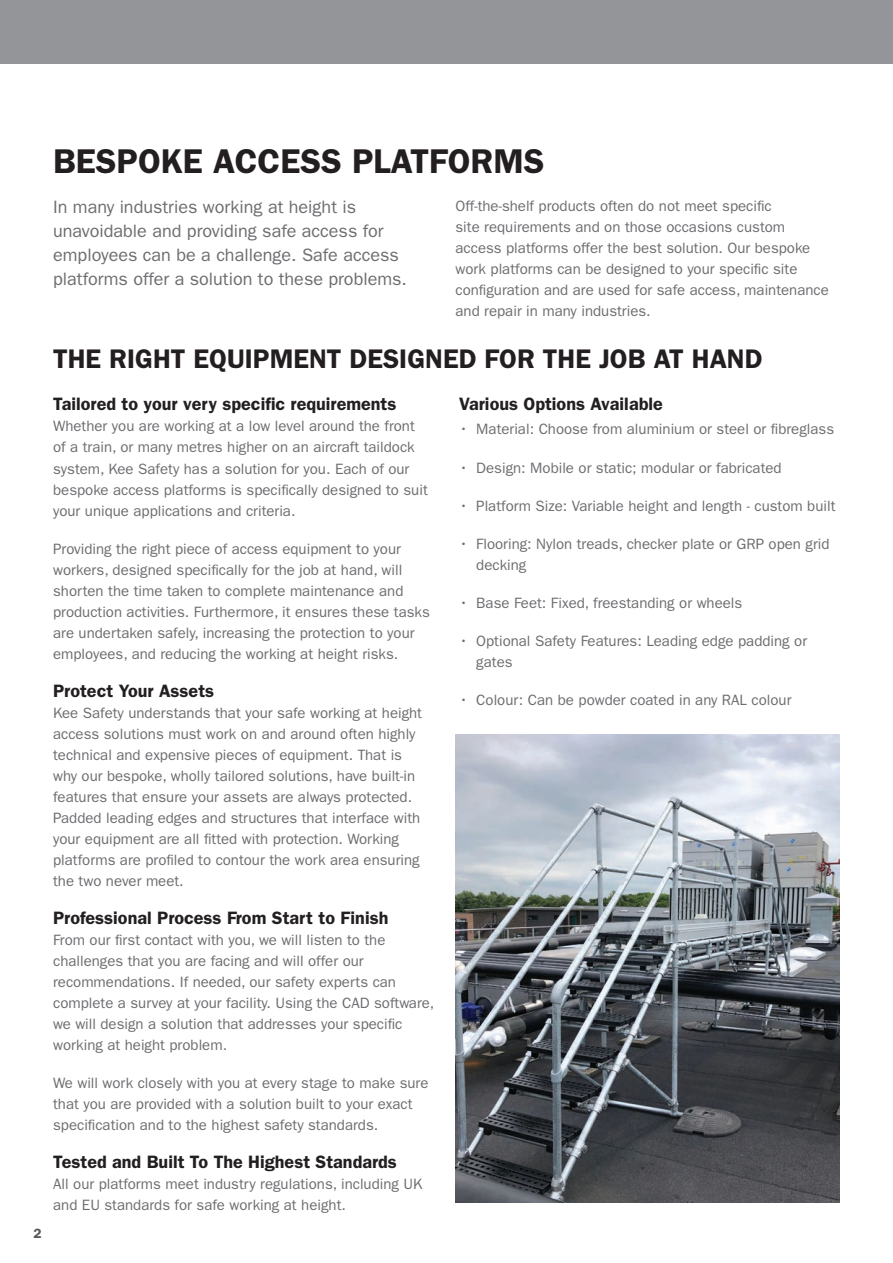
<style>
.page{position:relative;width:893px;height:1263px;background:#fff}
.page>*{position:absolute;margin:0;border:0;box-sizing:border-box;transform-origin:0 0}
.t1{font:600 34.5px "ITC Franklin Gothic Std";color:#231f20}
.t2{font:600 27px "ITC Franklin Gothic Std";color:#231f20}
.t3{font:600 18px "ITC Franklin Gothic Std";color:#231f20}
.t4{font:18px/24px "ITC Franklin Gothic Std";color:#6c6d70}
.t5{font:15px/21px "ITC Franklin Gothic Std";color:#6c6d70}
.t6{font:600 13.5px "ITC Franklin Gothic Std";color:#57585a}
</style>
<div class="page">
<div style="left:0;top:0;width:893px;height:64px;background:#939598"></div>
<img style="left:455px;top:735px;width:385px;height:467px">
<h1 class="t1" style="left:53px;top:141px;width:493px">BESPOKE ACCESS PLATFORMS</h1>
<p class="t4" style="left:53px;top:195px;width:355px">In many industries working at height is unavoidable and providing safe access for employees can be a challenge. Safe access platforms offer a solution to these problems.</p>
<p class="t5" style="left:455px;top:196px;width:375px">Off-the-shelf products often do not meet specific<br>site requirements and on those occasions custom access platforms offer the best solution. Our bespoke work platforms can be designed to your specific site configuration and are used for safe access, maintenance and repair in many industries.</p>
<p class="t6" style="left:33px;top:1225px;width:10px">2</p>
<h2 class="t2" style="left:53px;top:343px;width:711px">THE RIGHT EQUIPMENT DESIGNED FOR THE JOB AT HAND</h2>
<p class="t3" style="left:53px;top:394px;width:345px">Tailored to your very specific requirements</p>
<p class="t5" style="left:53px;top:416px;width:376px">Whether you are working at a low level around the front of a train, or many metres higher on an aircraft taildock system, Kee Safety has a solution for you. Each of our bespoke access platforms is specifically designed to suit your unique applications and criteria.</p>
<p class="t5" style="left:53px;top:538px;width:378px">Providing the right piece of access equipment to your workers, designed specifically for the job at hand, will shorten the time taken to complete maintenance and production activities. Furthermore, it ensures these tasks are undertaken safely, increasing the protection to your employees, and reducing the working at height risks.</p>
<p class="t3" style="left:53px;top:680px;width:163px">Protect Your Assets</p>
<p class="t5" style="left:53px;top:702px;width:370px">Kee Safety understands that your safe working at height access solutions must work on and around often highly technical and expensive pieces of equipment. That is why our bespoke, wholly tailored solutions, have built-in features that ensure your assets are always protected.<br>Padded leading edges and structures that interface with your equipment are all fitted with protection. Working platforms are profiled to contour the work area ensuring the two never meet.</p>
<p class="t3" style="left:53px;top:907px;width:337px">Professional Process From Start to Finish</p>
<p class="t5" style="left:53px;top:929px;width:383px">From our first contact with you, we will listen to the challenges that you are facing and will offer our recommendations. If needed, our safety experts can complete a survey at your facility. Using the CAD software, we will design a solution that addresses your specific working at height problem.</p>
<p class="t5" style="left:53px;top:1072px;width:377px">We will work closely with you at every stage to make sure that you are provided with a solution built to your exact specification and to the highest safety standards.</p>
<p class="t3" style="left:53px;top:1151px;width:345px">Tested and Built To The Highest Standards</p>
<p class="t5" style="left:53px;top:1173px;width:371px">All our platforms meet industry regulations, including UK and EU standards for safe working at height.</p>
<p class="t3" style="left:459px;top:394px;width:205px">Various Options Available</p>
<p class="t5" style="left:459px;top:419px;width:376px">• Material: Choose from aluminium or steel or fibreglass</p>
<p class="t5" style="left:459px;top:457px;width:324px">• Design: Mobile or static; modular or fabricated</p>
<p class="t5" style="left:459px;top:495px;width:378px">• Platform Size: Variable height and length - custom built</p>
<p class="t5" style="left:476px;top:533px;width:355px;text-indent:-17px">• Flooring: Nylon treads, checker plate or GRP open grid decking</p>
<p class="t5" style="left:459px;top:592px;width:285px">• Base Feet: Fixed, freestanding or wheels</p>
<p class="t5" style="left:476px;top:630px;width:332px;text-indent:-17px">• Optional Safety Features: Leading edge padding or gates</p>
<p class="t5" style="left:459px;top:689px;width:334px">• Colour: Can be powder coated in any RAL colour</p>
</div>
